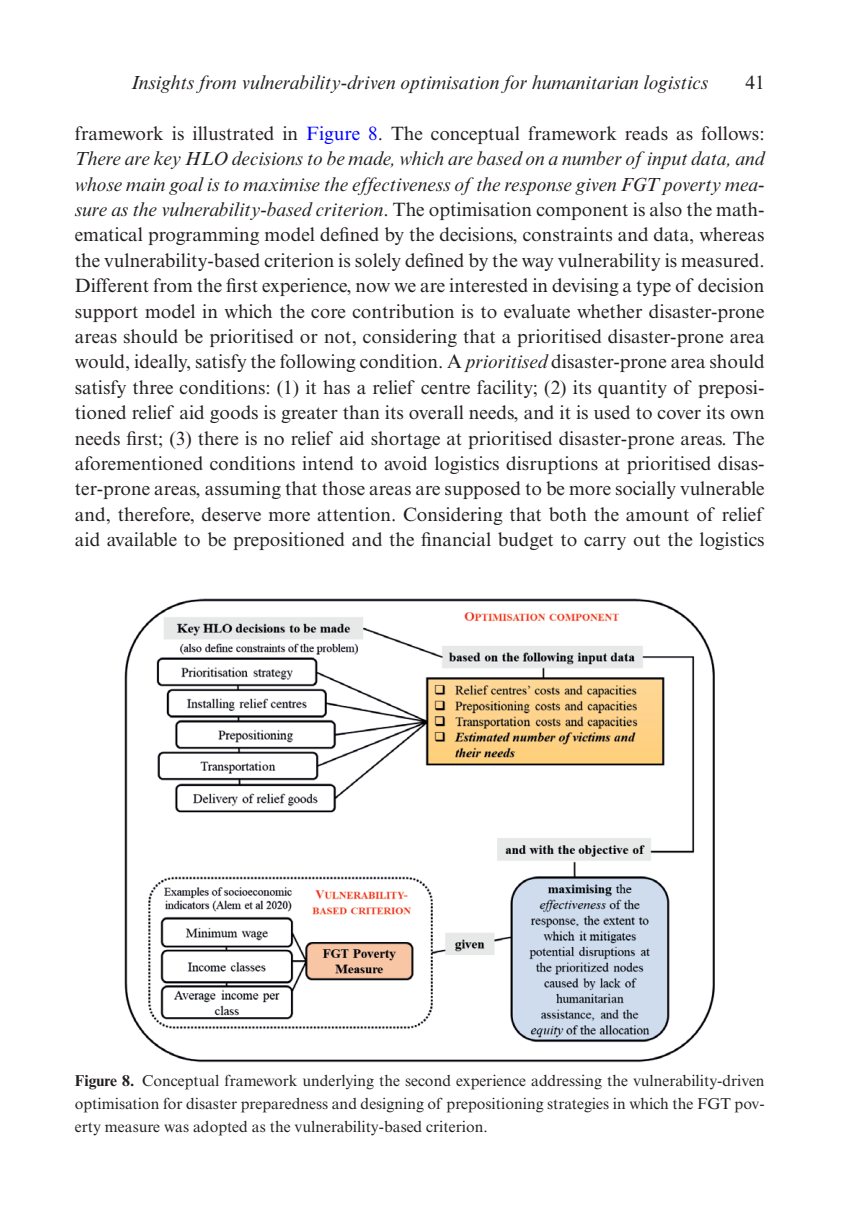
<style>
.page{position:relative;width:854px;height:1221px;background:#fff}
.page>*{position:absolute;margin:0;border:0;box-sizing:border-box;transform-origin:0 0}
.t1{font:19.25px/25.4px "Times New Roman MT Std";color:#231f20;text-align:justify}
.t2{font:italic 19.25px "Times New Roman MT Std";color:#231f20}
.t3{font:15.75px/22.8px "Times New Roman MT Std";color:#231f20;text-align:justify}
.s1{color:#00f}
.s2{font-style:italic}
.s3{font-weight:700}
</style>
<div class="page">
<img style="left:124px;top:598px;width:591px;height:465px">
<p class="t2" style="left:131px;top:72px;width:578px">Insights from vulnerability-driven optimisation for humanitarian logistics</p>
<p class="t1" style="left:745px;top:70px;width:21px">41</p>
<p class="t1" style="left:75px;top:121px;width:691px">framework is illustrated in <span class="s1">Figure 8</span>. The conceptual framework reads as follows:<br><span class="s2">There are key HLO decisions to be made, which are based on a number of input data, and whose main goal is to maximise the effectiveness of the response given FGT poverty mea&shy;sure as the vulnerability-based criterion</span>. The optimisation component is also the math&shy;ematical programming model defined by the decisions, constraints and data, whereas the vulnerability-based criterion is solely defined by the way vulnerability is measured.<br>Different from the first experience, now we are interested in devising a type of decision support model in which the core contribution is to evaluate whether disaster-prone areas should be prioritised or not, considering that a prioritised disaster-prone area would, ideally, satisfy the following condition. A <span class="s2">prioritised</span> disaster-prone area should satisfy three conditions: (1) it has a relief centre facility; (2) its quantity of preposi&shy;tioned relief aid goods is greater than its overall needs, and it is used to cover its own needs first; (3) there is no relief aid shortage at prioritised disaster-prone areas. The aforementioned conditions intend to avoid logistics disruptions at prioritised disas&shy;ter-prone areas, assuming that those areas are supposed to be more socially vulnerable and, therefore, deserve more attention. Considering that both the amount of relief aid available to be prepositioned and the financial budget to carry out the logistics</p>
<p class="t3" style="left:75px;top:1069px;width:691px"><span class="s3">Figure 8.</span> Conceptual framework underlying the second experience addressing the vulnerability-driven optimisation for disaster preparedness and designing of prepositioning strategies in which the FGT pov&shy;erty measure was adopted as the vulnerability-based criterion.</p>
</div>
